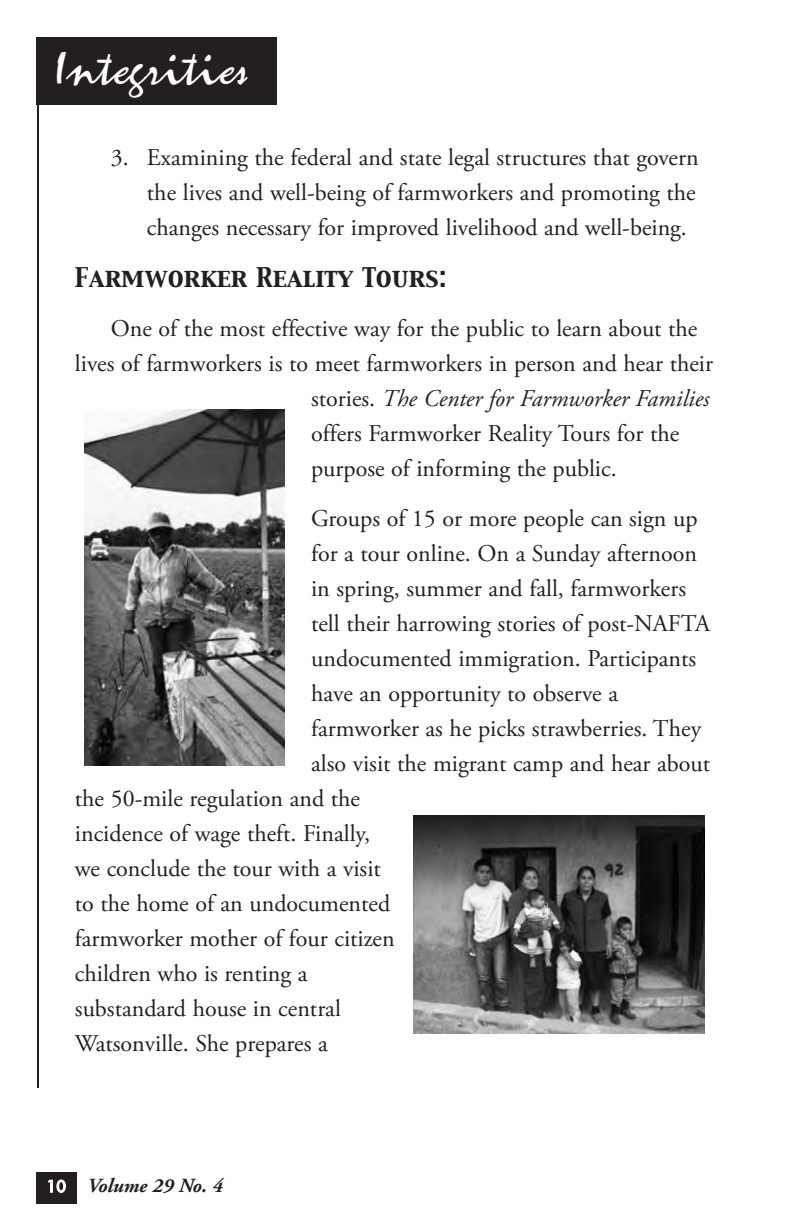
<style>
.page{position:relative;width:792px;height:1224px;background:#fff}
.page>*{position:absolute;margin:0;border:0;box-sizing:border-box;transform-origin:0 0}
.t1{font:48px "Zephyr Script";color:#fff}
.t2{font:24px/35px "Adobe Garamond Pro";color:#231f20;text-align:justify}
.t3{font:italic 24px "Adobe Garamond Pro";color:#231f20}
.t4{font:24px "Capitals";color:#231f20}
.t5{font:italic 700 20px "Adobe Garamond Pro";color:#231f20}
.s1{font-style:normal}
.s2{font-family:"Futura";font-weight:500;font-style:normal;font-size:16px;color:#fff}
</style>
<div class="page">
<hr style="left:37px;top:85px;width:2px;height:1003px;background:#231f20">
<div style="left:36px;top:1172px;width:40px;height:32px;background:#231f20"></div>
<div style="left:37px;top:37px;width:240px;height:68px;background:#231f20"></div>
<img style="left:414px;top:815px;width:291px;height:219px">
<img style="left:85px;top:409px;width:200px;height:356px">
<h1 class="t1" style="left:54px;top:38px;width:194px">Integrities</h1>
<p class="t2" style="left:147px;top:142px;width:553px;text-indent:-36px">3. Examining the federal and state legal structures that govern the lives and well-being of farmworkers and promoting the changes necessary for improved livelihood and well-being.</p>
<p class="t4" style="left:75px;top:261px;width:373px">Farmworker Reality Tours:</p>
<p class="t2" style="left:111px;top:313px;width:588px">One of the most effective way for the public to learn about the</p>
<p class="t2" style="left:75px;top:348px;width:640px">lives of farmworkers is to meet farmworkers in person and hear their</p>
<p class="t3" style="left:311px;top:389px;width:400px"><span class="s1">stories.</span> The Center for Farmworker Families</p>
<p class="t2" style="left:311px;top:418px;width:370px">offers Farmworker Reality Tours for the</p>
<p class="t2" style="left:311px;top:453px;width:307px">purpose of informing the public.</p>
<p class="t2" style="left:311px;top:503px;width:388px">Groups of 15 or more people can sign up</p>
<p class="t2" style="left:311px;top:538px;width:387px">for a tour online. On a Sunday afternoon</p>
<p class="t2" style="left:311px;top:573px;width:377px">in spring, summer and fall, farmworkers</p>
<p class="t2" style="left:311px;top:608px;width:400px">tell their harrowing stories of post-NAFTA</p>
<p class="t2" style="left:311px;top:643px;width:387px">undocumented immigration. Participants</p>
<p class="t2" style="left:311px;top:678px;width:308px">have an opportunity to observe a</p>
<p class="t2" style="left:311px;top:713px;width:392px">farmworker as he picks strawberries. They</p>
<p class="t2" style="left:311px;top:748px;width:401px">also visit the migrant camp and hear about</p>
<p class="t2" style="left:75px;top:783px;width:287px">the 50-mile regulation and the</p>
<p class="t2" style="left:75px;top:818px;width:297px">incidence of wage theft. Finally,</p>
<p class="t2" style="left:75px;top:853px;width:307px">we conclude the tour with a visit</p>
<p class="t2" style="left:75px;top:888px;width:317px">to the home of an undocumented</p>
<p class="t2" style="left:75px;top:923px;width:321px">farmworker mother of four citizen</p>
<p class="t2" style="left:75px;top:958px;width:234px">children who is renting a</p>
<p class="t2" style="left:75px;top:993px;width:268px">substandard house in central</p>
<p class="t2" style="left:75px;top:1027px;width:254px">Watsonville. She prepares a</p>
<p class="t5" style="left:46px;top:1177px;width:178px"><span class="s2">10</span> Volume 29 No. 4</p>
</div>
